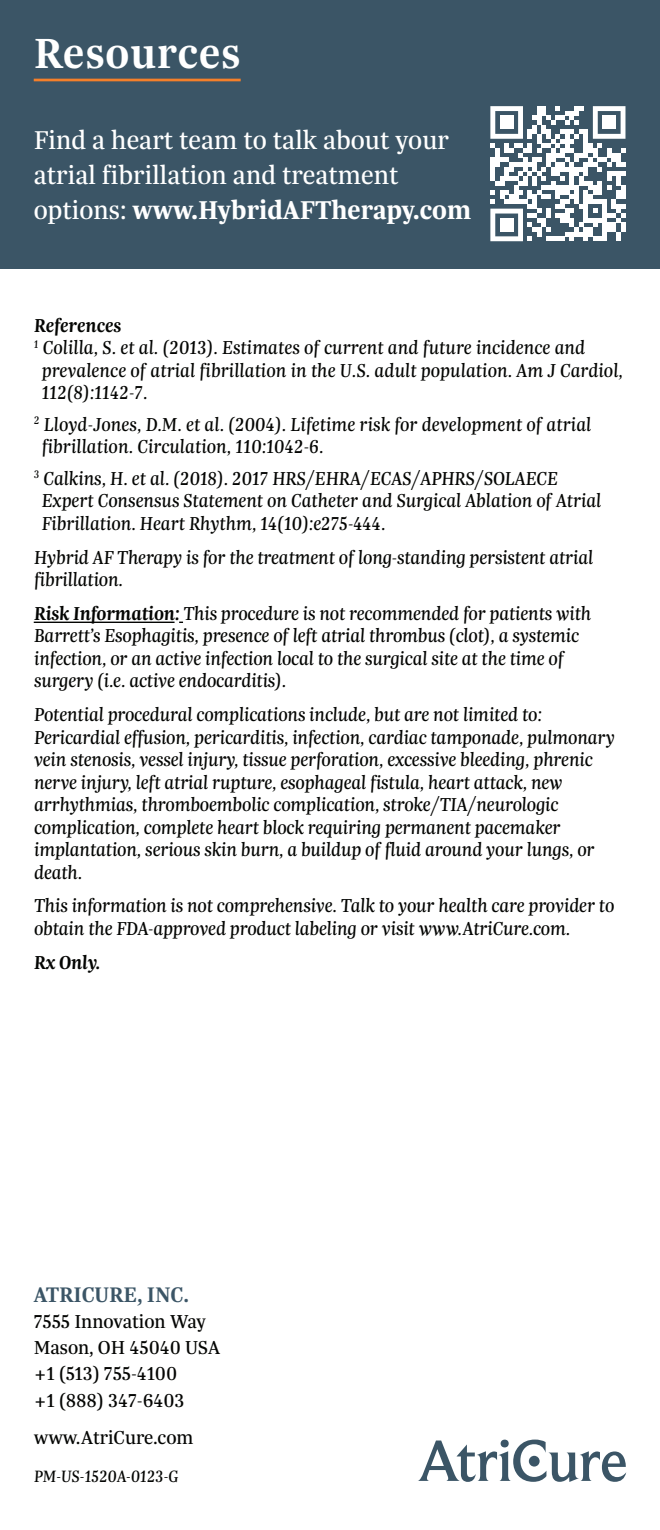
<style>
.page{position:relative;width:660px;height:1530px;background:#fff}
.page>*{position:absolute;margin:0;border:0;box-sizing:border-box;transform-origin:0 0}
.t1{font:600 45px "Trola";letter-spacing:.02em;color:#fff}
.Body_Copy_1{font:27.5px/35px "Trola";color:#fff}
.t2{font:600 22.5px "Trola";letter-spacing:-.005em;color:#3b5566}
.t3{font:italic 20px/22.5px "Trola";letter-spacing:-.01em;color:#040503}
.t4{font:20px/26.2px "Trola";letter-spacing:-.005em;color:#040503}
.t5{font:italic 600 20px "Trola";letter-spacing:-.005em;color:#040503}
.t6{font:italic 17.5px "Trola";color:#040503}
.s1{font-weight:700}
.s2{font-weight:600}
</style>
<div class="page">
<div style="left:0;top:0;width:660px;height:268px;background:#3b5566"></div>
<svg style="left:490px;top:106px;width:135px;height:135px"></svg>
<div style="left:500px;top:115px;width:14px;height:14px;background:#fff"></div>
<div style="left:602px;top:115px;width:14px;height:14px;background:#fff"></div>
<div style="left:500px;top:218px;width:14px;height:14px;background:#fff"></div>
<hr style="left:34px;top:79px;width:207px;height:2px;background:#f47f2a">
<hr style="left:34px;top:622px;width:141px;height:1px;background:#040503">
<svg style="left:418px;top:1440px;width:208px;height:42px"></svg>
<p class="t1" style="left:34px;top:23px;width:208px">Resources</p>
<p class="Body_Copy_1" style="left:34px;top:122px;width:439px">Find a heart team to talk about your atrial fibrillation and treatment options: <span class="s1">www.HybridAFTherapy.com</span></p>
<p class="t5" style="left:34px;top:312px;width:89px">References</p>
<p class="t3" style="left:41px;top:336px;width:583px;text-indent:-8px"><sup>1</sup> Colilla, S. et al. (2013). Estimates of current and future incidence and prevalence of atrial fibrillation in the U.S. adult population. Am J Cardiol,<br>112(8):1142-7.</p>
<p class="t3" style="left:41px;top:412px;width:551px;text-indent:-8px"><sup>2</sup> Lloyd-Jones, D.M. et al. (2004). Lifetime risk for development of atrial fibrillation. Circulation, 110:1042-6.</p>
<p class="t3" style="left:41px;top:466px;width:561px;text-indent:-8px"><sup>3</sup> Calkins, H. et al. (2018). 2017 HRS/EHRA/ECAS/APHRS/SOLAECE<br>Expert Consensus Statement on Catheter and Surgical Ablation of Atrial<br>Fibrillation. Heart Rhythm, 14(10):e275-444.</p>
<p class="t3" style="left:34px;top:545px;width:561px">Hybrid AF Therapy is for the treatment of long-standing persistent atrial fibrillation.</p>
<p class="t3" style="left:34px;top:601px;width:559px"><span class="s2">Risk Information:</span> This procedure is not recommended for patients with Barrett’s Esophagitis, presence of left atrial thrombus (clot), a systemic infection, or an active infection local to the surgical site at the time of surgery (i.e. active endocarditis).</p>
<p class="t3" style="left:34px;top:703px;width:582px">Potential procedural complications include, but are not limited to:<br>Pericardial effusion, pericarditis, infection, cardiac tamponade, pulmonary vein stenosis, vessel injury, tissue perforation, excessive bleeding, phrenic nerve injury, left atrial rupture, esophageal fistula, heart attack, new arrhythmias, thromboembolic complication, stroke/TIA/neurologic complication, complete heart block requiring permanent pacemaker implantation, serious skin burn, a buildup of fluid around your lungs, or death.</p>
<p class="t3" style="left:34px;top:894px;width:582px">This information is not comprehensive. Talk to your health care provider to obtain the FDA-approved product labeling or visit www.AtriCure.com.</p>
<p class="t5" style="left:34px;top:949px;width:68px">Rx Only.</p>
<p class="t2" style="left:34px;top:1279px;width:157px">ATRICURE, INC.</p>
<p class="t4" style="left:34px;top:1308px;width:188px">7555 Innovation Way<br>Mason, OH 45040 USA</p>
<p class="t4" style="left:34px;top:1360px;width:145px">+1 (513) 755-4100</p>
<p class="t4" style="left:34px;top:1386px;width:152px">+1 (888) 347-6403</p>
<p class="t4" style="left:34px;top:1424px;width:161px">www.AtriCure.com</p>
<p class="t6" style="left:34px;top:1465px;width:146px">PM-US-1520A-0123-G</p>
</div>
